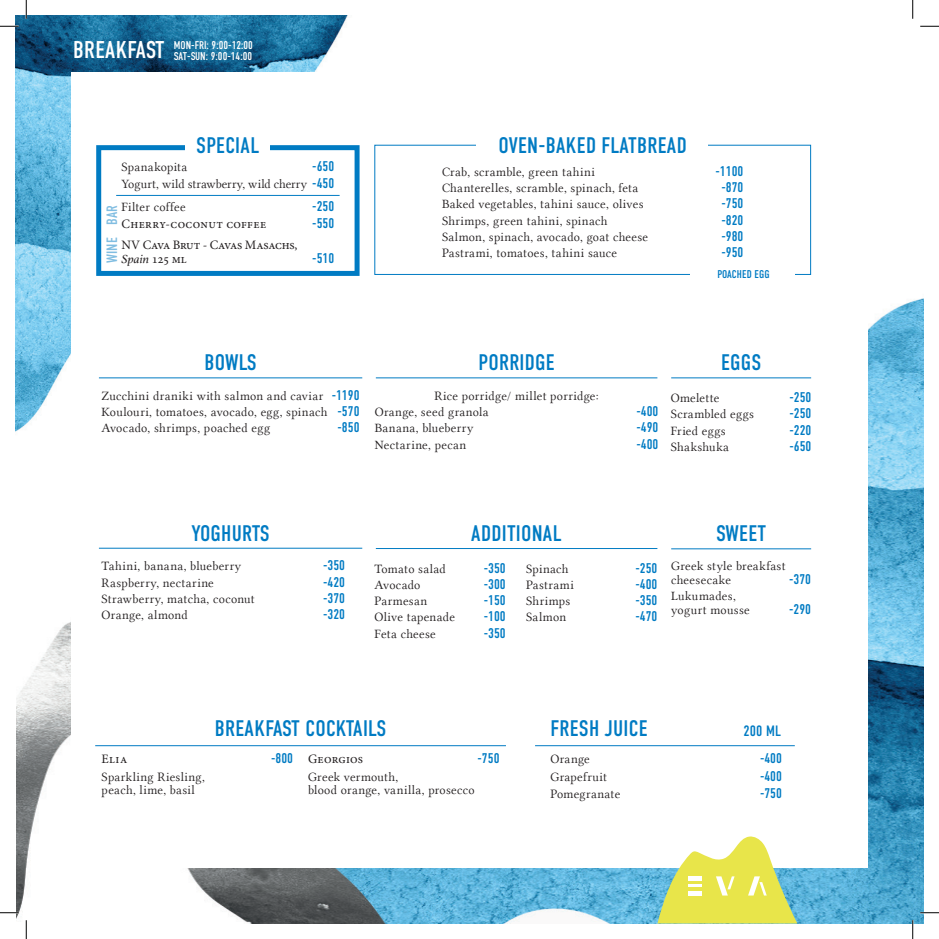
<style>
.page{position:relative;width:939px;height:939px;background:#fff}
.page>*{position:absolute;margin:0;border:0;box-sizing:border-box;transform-origin:0 0}
.t1{font:24.25px "DIN Condensed";letter-spacing:.01em;color:#fff}
.t2{font:22.5px "DIN Condensed";letter-spacing:.01em;color:#007bc3}
.t3{font:15px "DIN Condensed";letter-spacing:.01em;color:#007bc3}
.t4{font:14px "DIN Condensed";color:#007bc3}
.t5{font:12.88px/13.8px "Lin Libertine Display Capitals";letter-spacing:.025em;color:#231f20}
.t6{font:12.88px "Lin Libertine Display Capitals";letter-spacing:.005em;color:#231f20}
.t7{font:12.88px "Minion Pro";letter-spacing:.01em;color:#231f20}
.t8{font:12.88px "Minion Pro";letter-spacing:-.02em;color:#231f20}
.t9{font:italic 12.5px "Athelas";color:#231f20}
.t10{font:11.25px "DIN Condensed";color:#fff}
.t11{font:11.25px "DIN Condensed";letter-spacing:.01em;color:#007bc3}
.s1{font-family:"DIN Condensed";font-size:14px;color:#007bc3}
.s2{font-family:"Minion Pro";font-style:normal;font-size:12.88px}
</style>
<div class="page">
<img style="left:17px;top:298px;width:906px;height:625px">
<img style="left:16px;top:16px;width:332px;height:486px">
<div style="left:71px;top:72px;width:796px;height:795px;background:#fff"></div>
<hr style="left:99px;top:377px;width:263px;height:1px;background:#007bc3">
<hr style="left:376px;top:377px;width:281px;height:1px;background:#007bc3">
<hr style="left:671px;top:377px;width:140px;height:1px;background:#007bc3">
<hr style="left:376px;top:548px;width:281px;height:1px;background:#007bc3">
<hr style="left:671px;top:548px;width:140px;height:1px;background:#007bc3">
<hr style="left:99px;top:548px;width:263px;height:1px;background:#007bc3">
<div style="left:96px;top:145px;width:263px;height:131px;border:5px solid #007bc3"></div>
<hr style="left:95px;top:745px;width:411px;height:1px;background:#007bc3">
<hr style="left:535px;top:745px;width:259px;height:1px;background:#007bc3">
<hr style="left:116px;top:195px;width:223px;height:1px;background:#007bc3">
<div style="left:185px;top:137px;width:85px;height:21px;background:#fff"></div>
<svg style="left:657px;top:836px;width:140px;height:87px"></svg>
<svg style="left:0;top:25px;width:19px;height:2px"></svg>
<svg style="left:920px;top:25px;width:18px;height:2px"></svg>
<svg style="left:0;top:911px;width:19px;height:2px"></svg>
<svg style="left:920px;top:911px;width:18px;height:2px"></svg>
<svg style="left:25px;top:0;width:2px;height:19px"></svg>
<svg style="left:25px;top:920px;width:2px;height:18px"></svg>
<svg style="left:912px;top:0;width:1px;height:19px"></svg>
<svg style="left:911px;top:920px;width:2px;height:18px"></svg>
<p class="t1" style="left:73px;top:36px;width:93px">BREAKFAST</p>
<p class="t10" style="left:174px;top:38px;width:81px">MON-FRI: 9:00-12:00</p>
<p class="t10" style="left:174px;top:50px;width:80px">SAT-SUN: 9:00-14:00</p>
<p class="t2" style="left:196px;top:133px;width:65px">SPECIAL</p>
<p class="t5" style="left:121px;top:160px;width:67px">Spanakopita</p>
<p class="t4" style="left:312px;top:159px;width:23px">-650</p>
<p class="t6" style="left:121px;top:176px;width:214px">Yogurt, wild strawberry, wild cherry <span class="s1">-450</span></p>
<p class="t5" style="left:121px;top:200px;width:66px">Filter coffee</p>
<p class="t4" style="left:312px;top:199px;width:23px">-250</p>
<p class="t7" style="left:121px;top:215px;width:146px">Cherry-coconut coffee</p>
<p class="t4" style="left:312px;top:215px;width:23px">-550</p>
<p class="t8" style="left:121px;top:236px;width:177px">NV Cava Brut - Cavas Masachs,</p>
<p class="t9" style="left:121px;top:249px;width:67px">Spain <span class="s2">125 ml</span></p>
<p class="t4" style="left:312px;top:250px;width:23px">-510</p>
<p class="t3" style="left:103px;top:225px;width:22px;rotate:-90deg">BAR</p>
<p class="t3" style="left:103px;top:263px;width:27px;rotate:-90deg">WINE</p>
<p class="t2" style="left:498px;top:133px;width:190px">OVEN-BAKED FLATBREAD</p>
<p class="t5" style="left:442px;top:165px;width:154px">Crab, scramble, green tahini</p>
<p class="t4" style="left:715px;top:163px;width:29px">-1100</p>
<p class="t5" style="left:442px;top:181px;width:198px">Chanterelles, scramble, spinach, feta</p>
<p class="t4" style="left:721px;top:179px;width:23px">-870</p>
<p class="t5" style="left:442px;top:197px;width:203px">Baked vegetables, tahini sauce, olives</p>
<p class="t4" style="left:721px;top:196px;width:23px">-750</p>
<p class="t5" style="left:442px;top:213px;width:167px">Shrimps, green tahini, spinach</p>
<p class="t4" style="left:721px;top:212px;width:23px">-820</p>
<p class="t5" style="left:442px;top:230px;width:207px">Salmon, spinach, avocado, goat cheese</p>
<p class="t4" style="left:721px;top:228px;width:23px">-980</p>
<p class="t5" style="left:442px;top:246px;width:177px">Pastrami, tomatoes, tahini sauce</p>
<p class="t4" style="left:721px;top:244px;width:23px">-950</p>
<p class="t11" style="left:717px;top:267px;width:54px">POACHED EGG</p>
<p class="t2" style="left:204px;top:349px;width:54px">BOWLS</p>
<p class="t5" style="left:102px;top:389px;width:259px">Zucchini draniki with salmon and caviar <span class="s1">-1190</span></p>
<p class="t5" style="left:102px;top:405px;width:259px">Koulouri, tomatoes, avocado, egg, spinach <span class="s1">-570</span></p>
<p class="t5" style="left:102px;top:421px;width:170px">Avocado, shrimps, poached egg</p>
<p class="t4" style="left:337px;top:419px;width:23px">-850</p>
<p class="t2" style="left:478px;top:349px;width:78px">PORRIDGE</p>
<p class="t5" style="left:434px;top:389px;width:166px">Rice porridge/ millet porridge:</p>
<p class="t5" style="left:375px;top:405px;width:115px">Orange, seed granola</p>
<p class="t4" style="left:636px;top:403px;width:23px">-400</p>
<p class="t5" style="left:375px;top:421px;width:100px">Banana, blueberry</p>
<p class="t4" style="left:636px;top:419px;width:23px">-490</p>
<p class="t5" style="left:375px;top:437px;width:93px">Nectarine, pecan</p>
<p class="t4" style="left:636px;top:436px;width:23px">-400</p>
<p class="t2" style="left:721px;top:349px;width:42px">EGGS</p>
<p class="t5" style="left:670px;top:391px;width:50px">Omelette</p>
<p class="t4" style="left:789px;top:389px;width:23px">-250</p>
<p class="t5" style="left:670px;top:407px;width:84px">Scrambled eggs</p>
<p class="t4" style="left:789px;top:405px;width:23px">-250</p>
<p class="t5" style="left:670px;top:423px;width:56px">Fried eggs</p>
<p class="t4" style="left:789px;top:422px;width:23px">-220</p>
<p class="t5" style="left:670px;top:439px;width:60px">Shakshuka</p>
<p class="t4" style="left:789px;top:438px;width:23px">-650</p>
<p class="t2" style="left:191px;top:520px;width:80px">YOGHURTS</p>
<p class="t5" style="left:102px;top:559px;width:141px">Tahini, banana, blueberry</p>
<p class="t4" style="left:323px;top:557px;width:23px">-350</p>
<p class="t5" style="left:102px;top:575px;width:114px">Raspberry, nectarine</p>
<p class="t4" style="left:323px;top:574px;width:23px">-420</p>
<p class="t5" style="left:102px;top:591px;width:155px">Strawberry, matcha, coconut</p>
<p class="t4" style="left:323px;top:590px;width:23px">-370</p>
<p class="t5" style="left:102px;top:608px;width:88px">Orange, almond</p>
<p class="t4" style="left:323px;top:606px;width:23px">-320</p>
<p class="t2" style="left:471px;top:520px;width:92px">ADDITIONAL</p>
<p class="t5" style="left:374px;top:561px;width:73px">Tomato salad</p>
<p class="t4" style="left:483px;top:560px;width:23px">-350</p>
<p class="t5" style="left:374px;top:577px;width:47px">Avocado</p>
<p class="t4" style="left:483px;top:576px;width:23px">-300</p>
<p class="t5" style="left:374px;top:594px;width:54px">Parmesan</p>
<p class="t4" style="left:483px;top:592px;width:23px">-150</p>
<p class="t5" style="left:374px;top:610px;width:82px">Olive tapenade</p>
<p class="t4" style="left:483px;top:608px;width:23px">-100</p>
<p class="t5" style="left:374px;top:626px;width:63px">Feta cheese</p>
<p class="t4" style="left:483px;top:625px;width:23px">-350</p>
<p class="t5" style="left:526px;top:561px;width:44px">Spinach</p>
<p class="t4" style="left:635px;top:560px;width:23px">-250</p>
<p class="t5" style="left:526px;top:577px;width:49px">Pastrami</p>
<p class="t4" style="left:635px;top:576px;width:23px">-400</p>
<p class="t5" style="left:526px;top:594px;width:46px">Shrimps</p>
<p class="t4" style="left:635px;top:592px;width:23px">-350</p>
<p class="t5" style="left:526px;top:610px;width:41px">Salmon</p>
<p class="t4" style="left:635px;top:608px;width:23px">-470</p>
<p class="t2" style="left:716px;top:520px;width:52px">SWEET</p>
<p class="t5" style="left:671px;top:559px;width:116px">Greek style breakfast cheesecake</p>
<p class="t4" style="left:789px;top:571px;width:23px">-370</p>
<p class="t5" style="left:671px;top:589px;width:80px">Lukumades, yogurt mousse</p>
<p class="t4" style="left:789px;top:601px;width:23px">-290</p>
<p class="t2" style="left:215px;top:715px;width:173px">BREAKFAST COCKTAILS</p>
<p class="t2" style="left:550px;top:715px;width:98px">FRESH JUICE</p>
<p class="t3" style="left:743px;top:722px;width:39px">200 ML</p>
<p class="t5" style="left:550px;top:752px;width:41px">Orange</p>
<p class="t4" style="left:760px;top:750px;width:23px">-400</p>
<p class="t5" style="left:550px;top:769px;width:58px">Grapefruit</p>
<p class="t4" style="left:760px;top:768px;width:23px">-400</p>
<p class="t5" style="left:550px;top:787px;width:71px">Pomegranate</p>
<p class="t4" style="left:760px;top:785px;width:23px">-750</p>
<p class="t7" style="left:102px;top:750px;width:27px">Elia</p>
<p class="t4" style="left:271px;top:750px;width:23px">-800</p>
<p class="t5" style="left:102px;top:769px;width:105px;line-height:13.1px">Sparkling Riesling, peach, lime, basil</p>
<p class="t7" style="left:308px;top:750px;width:56px">Georgios</p>
<p class="t4" style="left:477px;top:750px;width:23px">-750</p>
<p class="t5" style="left:308px;top:769px;width:168px;line-height:13.1px">Greek vermouth,<br>blood orange, vanilla, prosecco</p>
</div>
